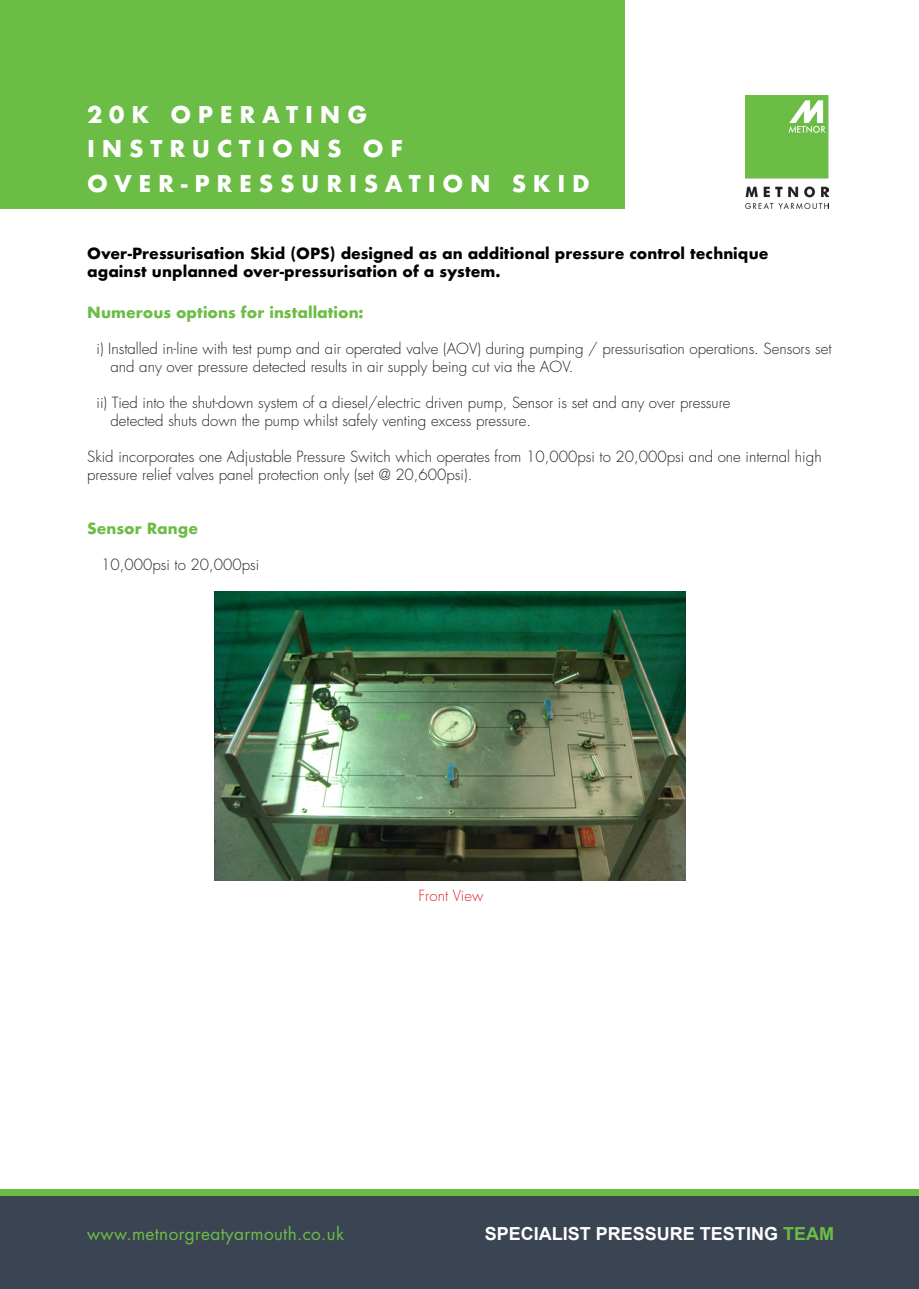
<style>
.page{position:relative;width:919px;height:1289px;background:#fff}
.page>*{position:absolute;margin:0;border:0;box-sizing:border-box;transform-origin:0 0}
.t1{font:700 22.5px/34.5px "Futura";letter-spacing:.3em;color:#fff}
.t2{font:700 18px "Arial";color:#fff}
.t3{font:17.1px "Futura";letter-spacing:.02em;color:#6bbd45}
.t4{font:300 15px/18px "Futura";color:#231f20}
.t5{font:700 15px/18px "Futura";color:#000}
.t6{font:700 15px "Futura";color:#6bbd45}
.t7{font:300 15px "Futura";color:#e3212e}
.s1{color:#6bbd45}
</style>
<div class="page">
<div style="left:0;top:1195px;width:918px;height:93px;background:#3a4452"></div>
<div style="left:0;top:1189px;width:918px;height:6px;background:#6bbd45"></div>
<div style="left:0;top:0;width:624px;height:208px;background:#6bbd45"></div>
<img style="left:745px;top:96px;width:83px;height:112px">
<img style="left:214px;top:591px;width:471px;height:289px">
<p class="t1" style="left:87px;top:97px;width:504px">20K OPERATING<br>INSTRUCTIONS OF<br>OVER-PRESSURISATION SKID</p>
<p class="t5" style="left:87px;top:244px;width:682px">Over-Pressurisation Skid (OPS) designed as an additional pressure control technique against unplanned over-pressurisation of a system.</p>
<p class="t6" style="left:87px;top:301px;width:278px">Numerous options for installation:</p>
<p class="t4" style="left:110px;top:339px;width:722px;text-indent:-14px">i) Installed in-line with test pump and air operated valve (AOV) during pumping / pressurisation operations. Sensors set and any over pressure detected results in air supply being cut via the AOV.</p>
<p class="t4" style="left:96px;top:393px;width:635px">ii) Tied into the shut-down system of a diesel/electric driven pump, Sensor is set and any over pressure</p>
<p class="t4" style="left:110px;top:411px;width:422px">detected shuts down the pump whilst safely venting excess pressure.</p>
<p class="t4" style="left:87px;top:447px;width:736px">Skid incorporates one Adjustable Pressure Switch which operates from 10,000psi to 20,000psi and one internal high pressure relief valves panel protection only (set @ 20,600psi).</p>
<p class="t6" style="left:87px;top:517px;width:112px">Sensor Range</p>
<p class="t4" style="left:101px;top:555px;width:160px">10,000psi to 20,000psi</p>
<p class="t7" style="left:418px;top:885px;width:66px">Front View</p>
<p class="t3" style="left:87px;top:1221px;width:258px">www.metnorgreatyarmouth.co.uk</p>
<p class="t2" style="left:484px;top:1221px;width:351px">SPECIALIST PRESSURE TESTING <span class="s1">TEAM</span></p>
</div>
